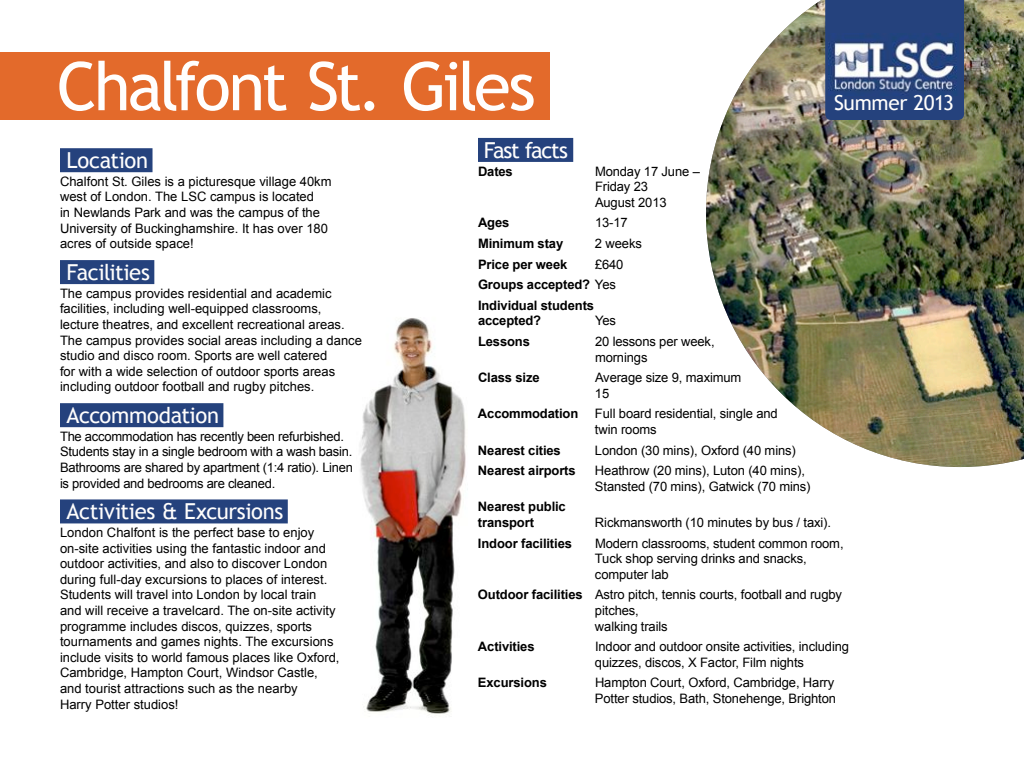
<style>
.page{position:relative;width:1024px;height:768px;background:#fff}
.page>*{position:absolute;margin:0;border:0;box-sizing:border-box;transform-origin:0 0}
.t1{font:67.1px "Trebuchet MS";letter-spacing:-.055em;color:#fffefd}
.t2{font:22px "Trebuchet MS";letter-spacing:-.02em;color:#fffefd}
.t3{font:22px "Trebuchet MS";letter-spacing:-.06em;color:#fffefd}
.t4{font:20.7px "Trebuchet MS";letter-spacing:-.015em;color:#fffefd}
.t5{font:13px/15.6px "Arial";color:#000}
.t6{font:700 13px/20.6px "Arial";letter-spacing:-.01em;color:#000}
.t7{font:13px/15.6px "Arial";letter-spacing:-.02em;color:#000}
.s1{font-weight:400}
.s2{font-weight:700}
</style>
<div class="page">
<img style="left:360px;top:318px;width:106px;height:397px">
<div style="left:478px;top:138px;width:95px;height:24px;background:#25427d"></div>
<div style="left:0;top:53px;width:550px;height:67px;background:#e36a2b"></div>
<div style="left:60px;top:148px;width:93px;height:24px;background:#25427d"></div>
<div style="left:60px;top:260px;width:94px;height:24px;background:#25427d"></div>
<div style="left:60px;top:403px;width:163px;height:24px;background:#25427d"></div>
<div style="left:60px;top:499px;width:228px;height:24px;background:#25427d"></div>
<img style="left:706px;top:0;width:318px;height:467px">
<div style="left:825px;top:0;width:139px;height:120px;background:#25427d"></div>
<img style="left:828px;top:33px;width:131px;height:62px">
<h1 class="t1" style="left:57px;top:47px;width:481px">Chalfont St. Giles</h1>
<h3 class="t4" style="left:834px;top:91px;width:122px">Summer 2013</h3>
<h2 class="t2" style="left:67px;top:148px;width:83px">Location</h2>
<p class="t5" style="left:60px;top:174px;width:273px">Chalfont St. Giles is a picturesque village 40km west of London. The LSC campus is located<br>in Newlands Park and was the campus of the University of Buckinghamshire. It has over 180 acres of outside space!</p>
<h2 class="t2" style="left:67px;top:259px;width:85px">Facilities</h2>
<p class="t5" style="left:60px;top:285px;width:303px">The campus provides residential and academic facilities, including well-equipped classrooms, lecture theatres, and excellent recreational areas.<br>The campus provides social areas including a dance studio and disco room. Sports are well catered<br>for with a wide selection of outdoor sports areas including outdoor football and rugby pitches.</p>
<h2 class="t2" style="left:67px;top:403px;width:154px">Accommodation</h2>
<p class="t7" style="left:60px;top:428px;width:295px">The accommodation has recently been refurbished.<br>Students stay in a single bedroom with a wash basin.<br>Bathrooms are shared by apartment (1:4 ratio). Linen is provided and bedrooms are cleaned.</p>
<h2 class="t2" style="left:67px;top:499px;width:218px">Activities &amp; Excursions</h2>
<p class="t5" style="left:60px;top:525px;width:281px">London Chalfont is the perfect base to enjoy on-site activities using the fantastic indoor and outdoor activities, and also to discover London during full-day excursions to places of interest.<br>Students will travel into London by local train and will receive a travelcard. The on-site activity programme includes discos, quizzes, sports tournaments and games nights. The excursions include visits to world famous places like Oxford, Cambridge, Hampton Court, Windsor Castle, and tourist attractions such as the nearby<br>Harry Potter studios!</p>
<h2 class="t3" style="left:484px;top:137px;width:86px">Fast facts</h2>
<p class="t6" style="left:478px;top:161px;width:36px">Dates</p>
<p class="t5" style="left:595px;top:163px;width:107px">Monday 17 June –<br>Friday 23<br>August 2013</p>
<p class="t6" style="left:478px;top:213px;width:33px">Ages</p>
<p class="t5" style="left:595px;top:215px;width:34px">13-17</p>
<p class="t6" style="left:478px;top:233px;width:87px">Minimum stay</p>
<p class="t5" style="left:595px;top:236px;width:48px">2 weeks</p>
<p class="t6" style="left:478px;top:254px;width:91px">Price per week</p>
<p class="t6" style="left:478px;top:254px;width:147px;text-indent:117px"><span class="s1">£640<br></span>Groups accepted? <span class="s1">Yes<br></span>Individual students</p>
<p class="t6" style="left:478px;top:311px;width:65px">accepted?</p>
<p class="t5" style="left:595px;top:313px;width:22px">Yes</p>
<p class="t6" style="left:478px;top:331px;width:53px">Lessons</p>
<p class="t5" style="left:595px;top:334px;width:121px">20 lessons per week, mornings</p>
<p class="t6" style="left:478px;top:367px;width:63px">Class size</p>
<p class="t5" style="left:595px;top:370px;width:148px">Average size 9, maximum<br>15</p>
<p class="t6" style="left:478px;top:404px;width:102px">Accommodation</p>
<p class="t5" style="left:595px;top:406px;width:184px">Full board residential, single and twin rooms</p>
<p class="t6" style="left:478px;top:440px;width:84px">Nearest cities</p>
<p class="t5" style="left:595px;top:442px;width:202px">London (30 mins), Oxford (40 mins)</p>
<p class="t6" style="left:478px;top:460px;width:99px">Nearest airports</p>
<p class="t5" style="left:595px;top:463px;width:217px">Heathrow (20 mins), Luton (40 mins),<br>Stansted (70 mins), Gatwick (70 mins)</p>
<p class="t6" style="left:478px;top:499px;width:89px;line-height:15.6px">Nearest public transport</p>
<p class="t5" style="left:595px;top:515px;width:238px">Rickmansworth (10 minutes by bus / taxi).</p>
<p class="t6" style="left:478px;top:533px;width:96px">Indoor facilities</p>
<p class="t5" style="left:595px;top:535px;width:250px">Modern classrooms, student common room,<br>Tuck shop serving drinks and snacks, computer lab</p>
<p class="t5" style="left:595px;top:587px;width:249px;text-indent:-117px"><span class="s2">Outdoor facilities</span> Astro pitch, tennis courts, football and rugby pitches,<br>walking trails</p>
<p class="t6" style="left:478px;top:636px;width:58px">Activities</p>
<p class="t5" style="left:595px;top:639px;width:256px">Indoor and outdoor onsite activities, including quizzes, discos, X Factor, Film nights</p>
<p class="t6" style="left:478px;top:673px;width:70px">Excursions</p>
<p class="t5" style="left:595px;top:675px;width:243px">Hampton Court, Oxford, Cambridge, Harry<br>Potter studios, Bath, Stonehenge, Brighton</p>
</div>
